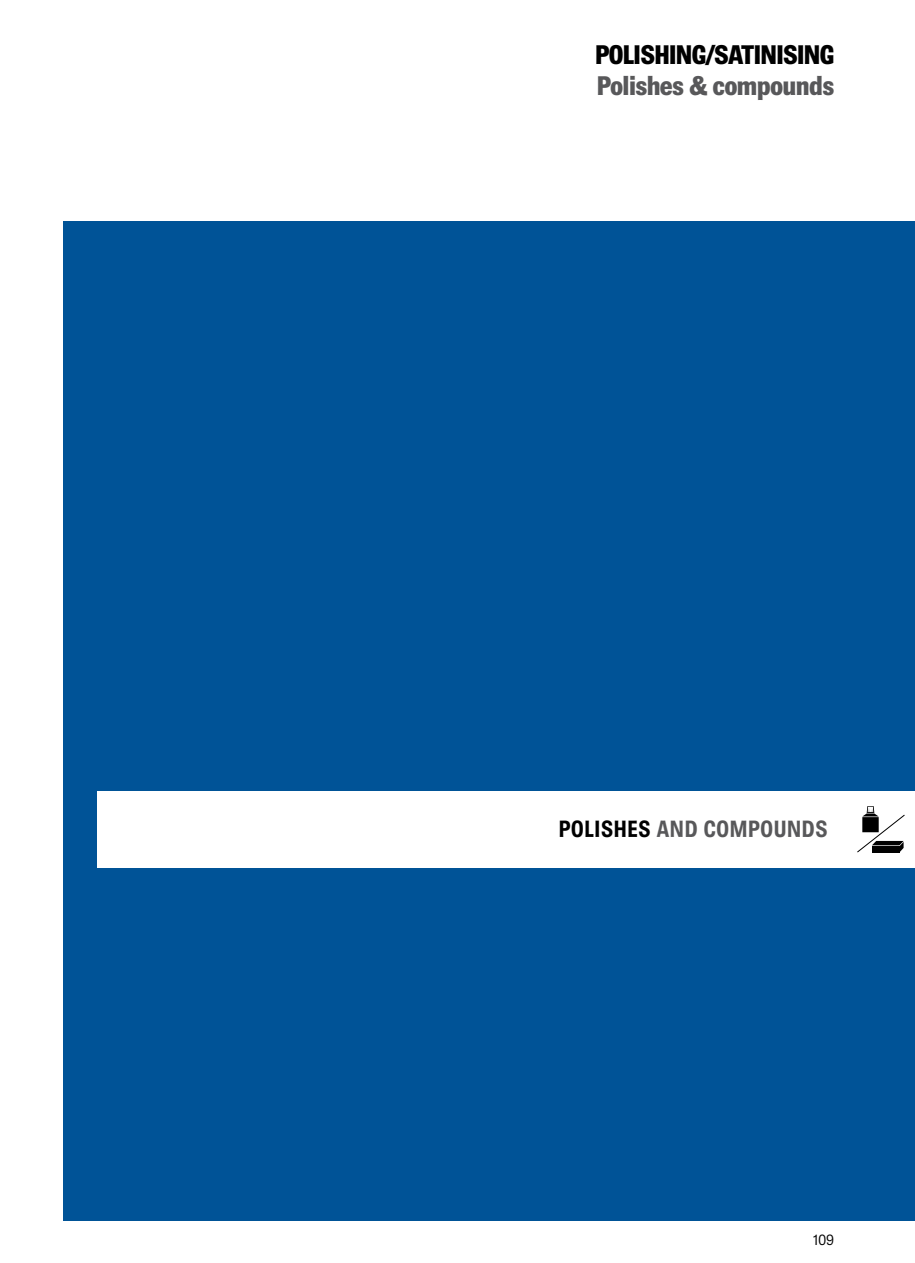
<style>
.page{position:relative;width:915px;height:1263px;background:#fff}
.page>*{position:absolute;margin:0;border:0;box-sizing:border-box;transform-origin:0 0}
.t1{font:800 27px "Brown";color:#000}
.t2{font:800 27px "Brown";color:#58585a}
.t3{font:700 23.55px "Brown";color:#58585a;scale:.92 1}
.t4{font:300 15px "Brown";color:#000}
.s1{color:#000}
</style>
<div class="page">
<div style="left:64px;top:221px;width:850px;height:999px;background:#005397"></div>
<div style="left:98px;top:791px;width:816px;height:76px;background:#fff"></div>
<svg style="left:857px;top:806px;width:47px;height:46px"></svg>
<p class="t1" style="left:595px;top:40px;width:240px">POLISHING/SATINISING</p>
<p class="t2" style="left:597px;top:70px;width:238px">Polishes &amp; compounds</p>
<p class="t3" style="left:558px;top:816px;width:294px"><span class="s1">POLISHES</span> AND COMPOUNDS</p>
<p class="t4" style="left:812px;top:1232px;width:23px">109</p>
</div>
